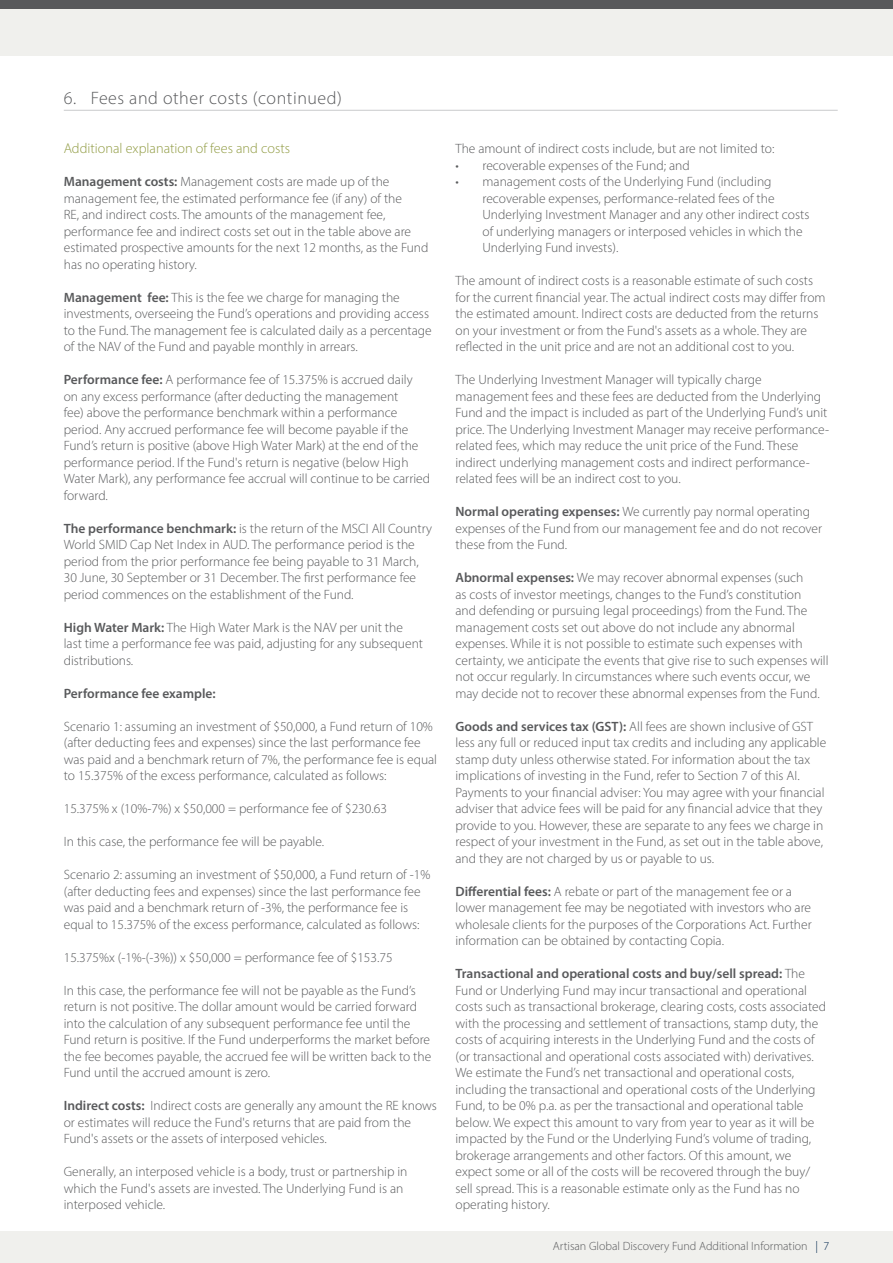
<style>
.page{position:relative;width:893px;height:1263px;background:#fff}
.page>*{position:absolute;margin:0;border:0;box-sizing:border-box;transform-origin:0 0}
.Subheading_-_OC_PDS{font:300 18px "Myriad Pro";letter-spacing:.03em;color:#58595b}
.t1{font:300 14.25px "Myriad Pro";color:#909b42}
.t2{font:300 13.5px/16.5px "Myriad Pro";color:#58595b}
.t3{font:600 13.5px "Myriad Pro";color:#58595b}
.t4{font:300 12px "Myriad Pro";color:#58595b}
.s1{font-weight:600}
.s2{color:#00264d}
</style>
<div class="page">
<div style="left:0;top:0;width:893px;height:55px;background:#f0f0ed"></div>
<div style="left:0;top:0;width:893px;height:9px;background:#58595b"></div>
<div style="left:0;top:1231px;width:893px;height:32px;background:#f0f0ed"></div>
<hr style="left:64px;top:110px;width:774px;height:1px;background:#c9cacc">
<p class="Subheading_-_OC_PDS" style="left:64px;top:87px;width:280px">6. Fees and other costs (continued)</p>
<p class="t1" style="left:64px;top:140px;width:228px">Additional explanation of fees and costs</p>
<p class="t2" style="left:64px;top:173px;width:366px"><span class="s1">Management costs:</span> Management costs are made up of the management fee, the estimated performance fee (if any) of the<br>RE, and indirect costs. The amounts of the management fee, performance fee and indirect costs set out in the table above are estimated prospective amounts for the next 12 months, as the Fund has no operating history.</p>
<p class="t2" style="left:64px;top:289px;width:369px"><span class="s1">Management fee:</span> This is the fee we charge for managing the investments, overseeing the Fund’s operations and providing access to the Fund. The management fee is calculated daily as a percentage of the NAV of the Fund and payable monthly in arrears.</p>
<p class="t2" style="left:64px;top:371px;width:368px"><span class="s1">Performance fee:</span> A performance fee of 15.375% is accrued daily on any excess performance (after deducting the management<br>fee) above the performance benchmark within a performance period. Any accrued performance fee will become payable if the Fund’s return is positive (above High Water Mark) at the end of the performance period. If the Fund's return is negative (below High Water Mark), any performance fee accrual will continue to be carried forward.</p>
<p class="t2" style="left:64px;top:520px;width:370px"><span class="s1">The performance benchmark:</span> is the return of the MSCI All Country World SMID Cap Net Index in AUD. The performance period is the period from the prior performance fee being payable to 31 March, 30 June, 30 September or 31 December. The first performance fee period commences on the establishment of the Fund.</p>
<p class="t2" style="left:64px;top:619px;width:361px"><span class="s1">High Water Mark:</span> The High Water Mark is the NAV per unit the last time a performance fee was paid, adjusting for any subsequent distributions.</p>
<p class="t3" style="left:64px;top:684px;width:153px">Performance fee example:</p>
<p class="t2" style="left:64px;top:718px;width:375px">Scenario 1: assuming an investment of $50,000, a Fund return of 10% (after deducting fees and expenses) since the last performance fee was paid and a benchmark return of 7%, the performance fee is equal to 15.375% of the excess performance, calculated as follows:</p>
<p class="t2" style="left:64px;top:800px;width:325px">15.375% x (10%-7%) x $50,000 = performance fee of $230.63</p>
<p class="t2" style="left:64px;top:833px;width:262px">In this case, the performance fee will be payable.</p>
<p class="t2" style="left:64px;top:866px;width:368px">Scenario 2: assuming an investment of $50,000, a Fund return of -1% (after deducting fees and expenses) since the last performance fee was paid and a benchmark return of -3%, the performance fee is equal to 15.375% of the excess performance, calculated as follows:</p>
<p class="t2" style="left:64px;top:949px;width:330px">15.375%x (-1%-(-3%)) x $50,000 = performance fee of $153.75</p>
<p class="t2" style="left:64px;top:982px;width:369px">In this case, the performance fee will not be payable as the Fund’s return is not positive. The dollar amount would be carried forward into the calculation of any subsequent performance fee until the Fund return is positive. If the Fund underperforms the market before the fee becomes payable, the accrued fee will be written back to the Fund until the accrued amount is zero.</p>
<p class="t2" style="left:64px;top:1097px;width:375px"><span class="s1">Indirect costs:</span> Indirect costs are generally any amount the RE knows or estimates will reduce the Fund's returns that are paid from the<br>Fund's assets or the assets of interposed vehicles.</p>
<p class="t2" style="left:64px;top:1163px;width:345px">Generally, an interposed vehicle is a body, trust or partnership in which the Fund's assets are invested. The Underlying Fund is an interposed vehicle.</p>
<p class="t2" style="left:455px;top:140px;width:320px">The amount of indirect costs include, but are not limited to:</p>
<p class="t2" style="left:455px;top:157px;width:236px">• recoverable expenses of the Fund; and</p>
<p class="t2" style="left:482px;top:173px;width:328px;text-indent:-27px">• management costs of the Underlying Fund (including recoverable expenses, performance-related fees of the Underlying Investment Manager and any other indirect costs of underlying managers or interposed vehicles in which the Underlying Fund invests).</p>
<p class="t2" style="left:455px;top:272px;width:372px">The amount of indirect costs is a reasonable estimate of such costs for the current financial year. The actual indirect costs may differ from the estimated amount. Indirect costs are deducted from the returns on your investment or from the Fund's assets as a whole. They are reflected in the unit price and are not an additional cost to you.</p>
<p class="t2" style="left:455px;top:371px;width:375px">The Underlying Investment Manager will typically charge management fees and these fees are deducted from the Underlying Fund and the impact is included as part of the Underlying Fund’s unit price. The Underlying Investment Manager may receive performance&shy;related fees, which may reduce the unit price of the Fund. These indirect underlying management costs and indirect performance&shy;related fees will be an indirect cost to you.</p>
<p class="t2" style="left:455px;top:503px;width:368px"><span class="s1">Normal operating expenses:</span> We currently pay normal operating expenses of the Fund from our management fee and do not recover these from the Fund.</p>
<p class="t2" style="left:455px;top:569px;width:375px"><span class="s1">Abnormal expenses:</span> We may recover abnormal expenses (such<br>as costs of investor meetings, changes to the Fund’s constitution<br>and defending or pursuing legal proceedings) from the Fund. The management costs set out above do not include any abnormal expenses. While it is not possible to estimate such expenses with certainty, we anticipate the events that give rise to such expenses will not occur regularly. In circumstances where such events occur, we may decide not to recover these abnormal expenses from the Fund.</p>
<p class="t2" style="left:455px;top:718px;width:372px"><span class="s1">Goods and services tax (GST):</span> All fees are shown inclusive of GST less any full or reduced input tax credits and including any applicable stamp duty unless otherwise stated. For information about the tax implications of investing in the Fund, refer to Section 7 of this AI.</p>
<p class="t2" style="left:455px;top:784px;width:371px">Payments to your financial adviser: You may agree with your financial adviser that advice fees will be paid for any financial advice that they provide to you. However, these are separate to any fees we charge in respect of your investment in the Fund, as set out in the table above, and they are not charged by us or payable to us.</p>
<p class="t2" style="left:455px;top:883px;width:358px"><span class="s1">Differential fees:</span> A rebate or part of the management fee or a lower management fee may be negotiated with investors who are wholesale clients for the purposes of the Corporations Act. Further information can be obtained by contacting Copia.</p>
<p class="t2" style="left:455px;top:965px;width:372px"><span class="s1">Transactional and operational costs and buy/sell spread:</span> The Fund or Underlying Fund may incur transactional and operational costs such as transactional brokerage, clearing costs, costs associated with the processing and settlement of transactions, stamp duty, the costs of acquiring interests in the Underlying Fund and the costs of (or transactional and operational costs associated with) derivatives.</p>
<p class="t2" style="left:455px;top:1064px;width:362px">We estimate the Fund’s net transactional and operational costs, including the transactional and operational costs of the Underlying Fund, to be 0% p.a. as per the transactional and operational table below. We expect this amount to vary from year to year as it will be impacted by the Fund or the Underlying Fund’s volume of trading, brokerage arrangements and other factors. Of this amount, we expect some or all of the costs will be recovered through the buy/ sell spread. This is a reasonable estimate only as the Fund has no operating history.</p>
<p class="t4" style="left:553px;top:1239px;width:278px">Artisan Global Discovery Fund Additional Information <span class="s2">| 7</span></p>
</div>
